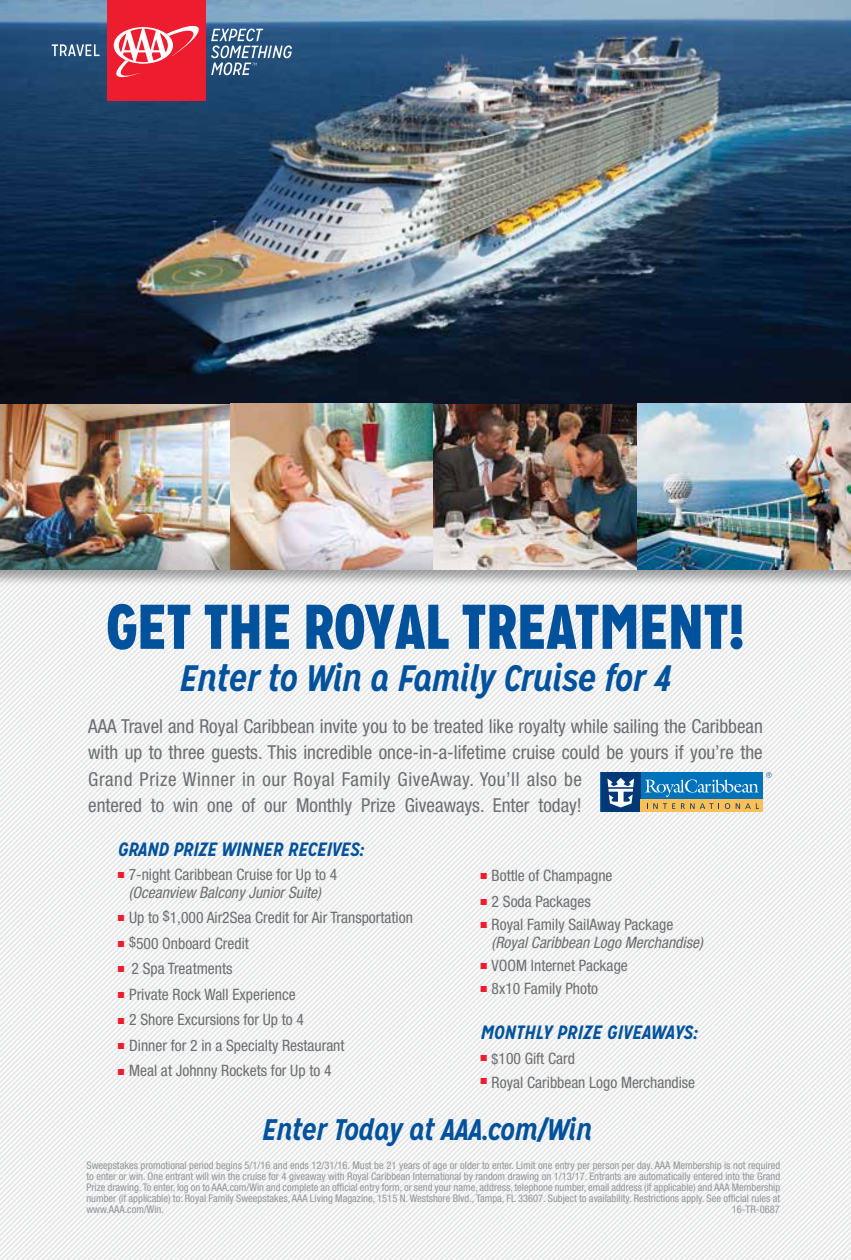
<style>
.page{position:relative;width:851px;height:1260px;background:#fff}
.page>*{position:absolute;margin:0;border:0;box-sizing:border-box;transform-origin:0 0}
.t1{font:900 63px "Mission Gothic";color:#00529c;scale:.96 1}
.t2{font:italic 700 36.75px "Mission Gothic";letter-spacing:-.02em;color:#00529c;scale:.96 1}
.t3{font:italic 700 29.75px "Mission Gothic";letter-spacing:-.02em;color:#00529c;scale:.96 1}
.t4{font:condensed 19.25px/26.2px "Helvetica Neue LT Std";color:#6d6e71}
.t5{font:italic 700 19.25px "Mission Gothic";letter-spacing:-.025em;color:#00529c}
.t6{font:condensed 15.75px/17.5px "Helvetica Neue LT Std";color:#6d6e71;text-align:center}
.t7{font:italic condensed 15.75px/17.5px "Helvetica Neue LT Std";color:#6d6e71}
.t8{font:condensed 10.5px/11px "Helvetica Neue LT Std";color:#939598;text-align:justify}
.s1{color:#ed1c2e}
.s2{font-style:italic}
.s3{font-size:14.35px}
.s4{font-style:normal}
</style>
<div class="page">
<img style="left:0;top:587px;width:850px;height:673px">
<div style="left:600px;top:772px;width:162px;height:40px;background:#0073bb"></div>
<div style="left:600px;top:772px;width:40px;height:40px;background:#003976"></div>
<div style="left:640px;top:800px;width:122px;height:12px;background:#fdc057"></div>
<svg style="left:653px;top:803px;width:22px;height:6px"></svg>
<svg style="left:681px;top:803px;width:78px;height:6px"></svg>
<svg style="left:607px;top:778px;width:27px;height:29px"></svg>
<svg style="left:644px;top:779px;width:114px;height:18px"></svg>
<svg style="left:766px;top:772px;width:5px;height:6px"></svg>
<div style="left:0;top:462px;width:850px;height:125px;background:#000;opacity:.35"></div>
<img style="left:0;top:404px;width:637px;height:166px">
<img style="left:0;top:0;width:850px;height:404px">
<img style="left:637px;top:404px;width:213px;height:166px">
<div style="left:107px;top:0;width:98px;height:100px;background:#ed1c2e"></div>
<svg style="left:114px;top:25px;width:85px;height:53px"></svg>
<svg style="left:211px;top:29px;width:81px;height:46px;background:#537698"></svg>
<svg style="left:52px;top:44px;width:47px;height:12px"></svg>
<h1 class="t1" style="left:106px;top:586px;width:666px">GET THE ROYAL TREATMENT!</h1>
<h2 class="t2" style="left:179px;top:655px;width:514px">Enter to Win a Family Cruise for 4</h2>
<p class="t4" style="left:88px;top:713px;width:676px">AAA Travel and Royal Caribbean invite you to be treated like royalty while sailing the Caribbean with up to three guests. This incredible once-in-a-lifetime cruise could be yours if you’re the Grand Prize Winner in our Royal Family GiveAway. You’ll also be<br>entered to win one of our Monthly Prize Giveaways. Enter today!</p>
<h3 class="t5" style="left:118px;top:837px;width:248px">GRAND PRIZE WINNER RECEIVES:</h3>
<h3 class="t6" style="left:118px;top:866px;width:221px"><span class="s1">■</span> 7-night Caribbean Cruise for Up to 4 <span class="s2">(Oceanview Balcony Junior Suite)</span></h3>
<h3 class="t6" style="left:118px;top:909px;width:296px"><span class="s1">■</span> Up to <span class="s3">$</span>1,000 Air2Sea Credit for Air Transportation</h3>
<h3 class="t6" style="left:118px;top:934px;width:132px"><span class="s1">■</span> <span class="s3">$</span>500 Onboard Credit</h3>
<h3 class="t6" style="left:118px;top:960px;width:116px"><span class="s1">■</span> 2 Spa Treatments</h3>
<h3 class="t6" style="left:118px;top:985px;width:179px"><span class="s1">■</span> Private Rock Wall Experience</h3>
<h3 class="t6" style="left:118px;top:1011px;width:188px"><span class="s1">■</span> 2 Shore Excursions for Up to 4</h3>
<h3 class="t6" style="left:118px;top:1036px;width:228px"><span class="s1">■</span> Dinner for 2 in a Specialty Restaurant</h3>
<h3 class="t6" style="left:118px;top:1062px;width:215px"><span class="s1">■</span> Meal at Johnny Rockets for Up to 4</h3>
<h3 class="t6" style="left:480px;top:867px;width:134px"><span class="s1">■</span> Bottle of Champagne</h3>
<h3 class="t6" style="left:480px;top:892px;width:112px"><span class="s1">■</span> 2 Soda Packages</h3>
<h3 class="t7" style="left:491px;top:916px;width:212px;text-indent:-11px"><span class="s1">■</span> <span class="s4">Royal Family SailAway Package </span>(Royal Caribbean Logo Merchandise)</h3>
<h3 class="t6" style="left:480px;top:956px;width:149px"><span class="s1">■</span> VOOM Internet Package</h3>
<h3 class="t6" style="left:480px;top:980px;width:119px"><span class="s1">■</span> 8x10 Family Photo</h3>
<h3 class="t5" style="left:480px;top:1020px;width:219px">MONTHLY PRIZE GIVEAWAYS:</h3>
<h3 class="t6" style="left:480px;top:1050px;width:96px"><sup>■</sup> <span class="s3">$</span>100 Gift Card</h3>
<h3 class="t6" style="left:480px;top:1073px;width:216px"><sup>■</sup> Royal Caribbean Logo Merchandise</h3>
<h3 class="t3" style="left:262px;top:1110px;width:346px">Enter Today at AAA.com/Win</h3>
<p class="t8" style="left:86px;top:1159px;width:695px">Sweepstakes promotional period begins 5/1/16 and ends 12/31/16. Must be 21 years of age or older to enter. Limit one entry per person per day. AAA Membership is not required to enter or win. One entrant will win the cruise for 4 giveaway with Royal Caribbean International by random drawing on 1/13/17. Entrants are automatically entered into the Grand Prize drawing. To enter, log on to AAA.com/Win and complete an official entry form, or send your name, address, telephone number, email address (if applicable) and AAA Membership number (if applicable) to: Royal Family Sweepstakes, AAA Living Magazine, 1515 N. Westshore Blvd., Tampa, FL 33607. Subject to availability. Restrictions apply. See official rules at www.AAA.com/Win.</p>
<p class="t8" style="left:731px;top:1203px;width:49px">16-TR-0687</p>
</div>
